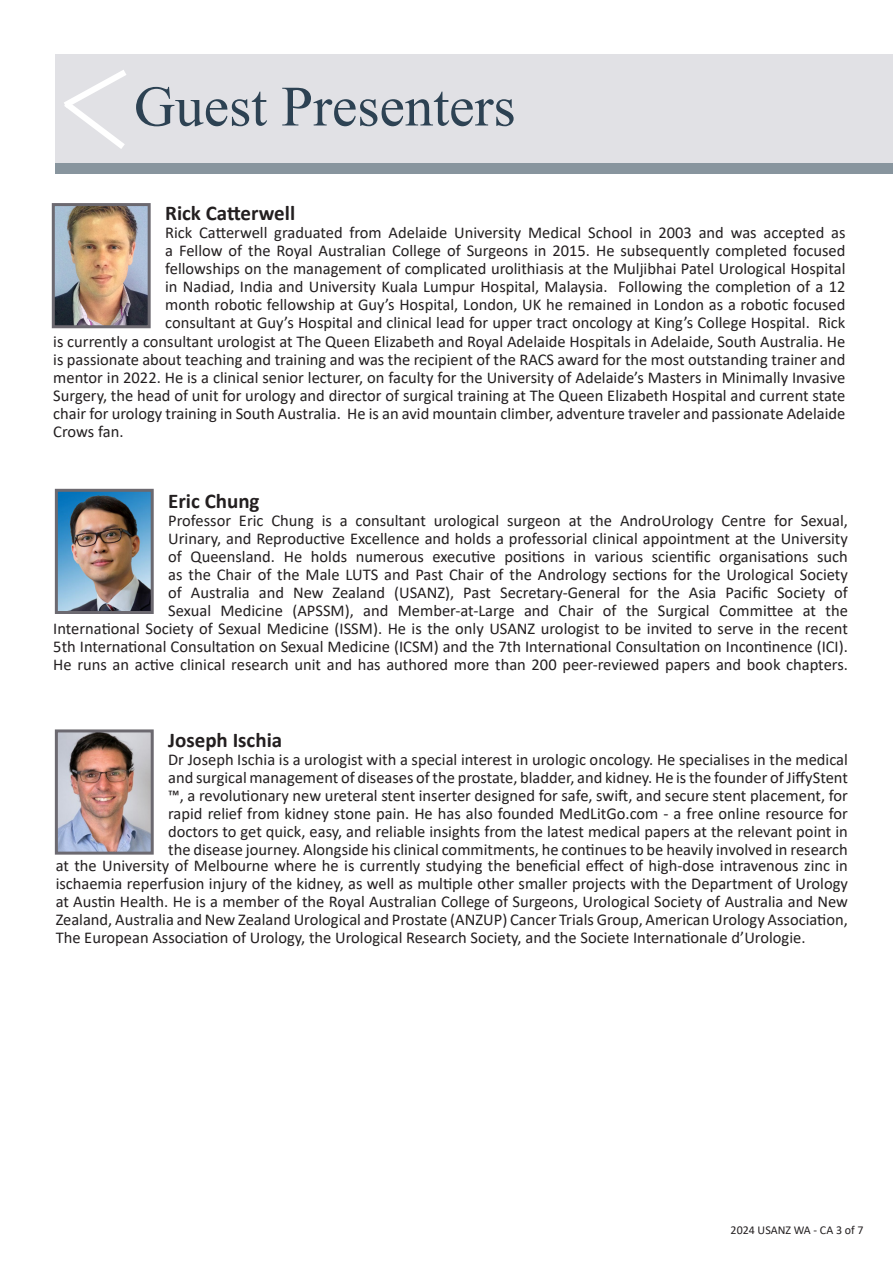
<style>
.page{position:relative;width:893px;height:1263px;background:#fff}
.page>*{position:absolute;margin:0;border:0;box-sizing:border-box;transform-origin:0 0}
.t1{font:57px "Times New Roman";color:#2d4253}
.t2{font:700 21px "Calibri";color:#231f20}
.t3{font:16.5px/18px "Calibri";color:#231f20;text-align:justify}
.t4{font:12px "Calibri";color:#231f20}
</style>
<div class="page">
<div style="left:55px;top:54px;width:838px;height:112px;background:#e1e1e5"></div>
<div style="left:55px;top:163px;width:838px;height:10px;background:#88959e"></div>
<svg style="left:64px;top:70px;width:62px;height:79px"></svg>
<img style="left:59px;top:493px;width:91px;height:117px">
<div style="left:55px;top:489px;width:99px;height:125px;border:3px solid #6c6970"></div>
<img style="left:59px;top:733px;width:91px;height:118px">
<div style="left:55px;top:729px;width:99px;height:126px;border:3px solid #6c6970"></div>
<img style="left:56px;top:207px;width:91px;height:117px">
<div style="left:52px;top:203px;width:99px;height:125px;border:3px solid #6c6970"></div>
<p class="t1" style="left:134px;top:66px;width:383px">Guest Presenters</p>
<p class="t2" style="left:165px;top:198px;width:131px">Rick Catterwell</p>
<p class="t3" style="left:165px;top:223px;width:682px">Rick Catterwell graduated from Adelaide University Medical School in 2003 and was accepted as</p>
<p class="t3" style="left:165px;top:241px;width:682px">a Fellow of the Royal Australian College of Surgeons in 2015. He subsequently completed focused</p>
<p class="t3" style="left:165px;top:259px;width:682px">fellowships on the management of complicated urolithiasis at the Muljibhai Patel Urological Hospital</p>
<p class="t3" style="left:165px;top:277px;width:682px">in Nadiad, India and University Kuala Lumpur Hospital, Malaysia. Following the completion of a 12</p>
<p class="t3" style="left:165px;top:295px;width:682px">month robotic fellowship at Guy’s Hospital, London, UK he remained in London as a robotic focused</p>
<p class="t3" style="left:165px;top:313px;width:682px">consultant at Guy’s Hospital and clinical lead for upper tract oncology at King’s College Hospital. Rick</p>
<p class="t3" style="left:53px;top:332px;width:794px">is currently a consultant urologist at The Queen Elizabeth and Royal Adelaide Hospitals in Adelaide, South Australia. He</p>
<p class="t3" style="left:53px;top:350px;width:794px">is passionate about teaching and training and was the recipient of the RACS award for the most outstanding trainer and</p>
<p class="t3" style="left:53px;top:368px;width:794px">mentor in 2022. He is a clinical senior lecturer, on faculty for the University of Adelaide’s Masters in Minimally Invasive</p>
<p class="t3" style="left:53px;top:386px;width:794px">Surgery, the head of unit for urology and director of surgical training at The Queen Elizabeth Hospital and current state</p>
<p class="t3" style="left:53px;top:404px;width:794px">chair for urology training in South Australia. He is an avid mountain climber, adventure traveler and passionate Adelaide</p>
<p class="t3" style="left:53px;top:422px;width:72px">Crows fan.</p>
<p class="t2" style="left:168px;top:486px;width:93px">Eric Chung</p>
<p class="t3" style="left:53px;top:511px;width:796px;text-align:right">Professor Eric Chung is a consultant urological surgeon at the AndroUrology Centre for Sexual,<br>Urinary, and Reproductive Excellence and holds a professorial clinical appointment at the University<br>of Queensland. He holds numerous executive positions in various scientific organisations such<br>as the Chair of the Male LUTS and Past Chair of the Andrology sections for the Urological Society<br>of Australia and New Zealand (USANZ), Past Secretary-General for the Asia Pacific Society of<br>Sexual Medicine (APSSM), and Member-at-Large and Chair of the Surgical Committee at the<br>International Society of Sexual Medicine (ISSM). He is the only USANZ urologist to be invited to serve in the recent 5th International Consultation on Sexual Medicine (ICSM) and the 7th International Consultation on Incontinence (ICI).<br>He runs an active clinical research unit and has authored more than 200 peer-reviewed papers and book chapters.</p>
<p class="t2" style="left:168px;top:725px;width:116px">Joseph Ischia</p>
<p class="t3" style="left:168px;top:750px;width:681px">Dr Joseph Ischia is a urologist with a special interest in urologic oncology. He specialises in the medical and surgical management of diseases of the prostate, bladder, and kidney. He is the founder of JiffyStent ™, a revolutionary new ureteral stent inserter designed for safe, swift, and secure stent placement, for rapid relief from kidney stone pain. He has also founded MedLitGo.com - a free online resource for doctors to get quick, easy, and reliable insights from the latest medical papers at the relevant point in the disease journey. Alongside his clinical commitments, he continues to be heavily involved in research</p>
<p class="t3" style="left:56px;top:856px;width:794px">at the University of Melbourne where he is currently studying the beneficial effect of high-dose intravenous zinc in ischaemia reperfusion injury of the kidney, as well as multiple other smaller projects with the Department of Urology at Austin Health. He is a member of the Royal Australian College of Surgeons, Urological Society of Australia and New Zealand, Australia and New Zealand Urological and Prostate (ANZUP) Cancer Trials Group, American Urology Association, The European Association of Urology, the Urological Research Society, and the Societe Internationale d’Urologie.</p>
<p class="t4" style="left:731px;top:1222px;width:134px">2024 USANZ WA - CA 3 of 7</p>
</div>
